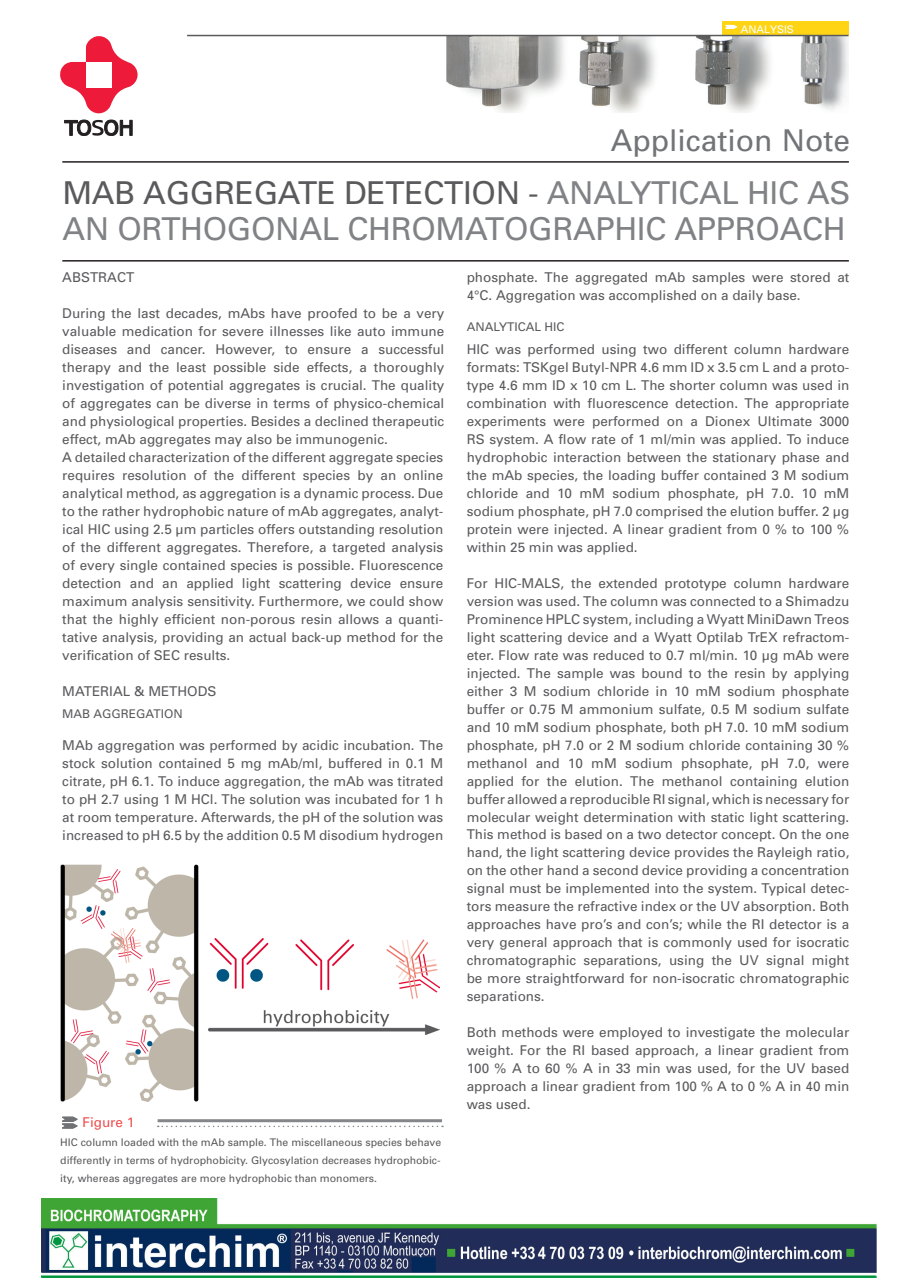
<style>
.page{position:relative;width:910px;height:1280px;background:#fff}
.page>*{position:absolute;margin:0;border:0;box-sizing:border-box;transform-origin:0 0}
.Headers_Fliesstext{font:31.5px/36px "Univers";letter-spacing:-.01em;color:#808285}
.t1{font:30px "Univers";color:#727477}
.Fliesstext{font:13.5px/18px "Univers";color:#5a5a5d;text-align:justify}
.Headers_Fliesstext-2{font:13.5px "Univers";color:#5a5a5d}
.Fliesstext-2{font:13.5px "Univers";color:#ef4d4e}
.Headers_-_Figures{font:12px "Univers";color:#5a5a5d}
.Legende_-_Figures{font:10.5px/18px "Univers";color:#5a5a5d;text-align:justify}
.t2{font:10.5px "Univers";color:#fff}
.s1{color:#5a5a5d}
</style>
<div class="page">
<img style="left:446px;top:36px;width:402px;height:76px">
<svg style="left:60px;top:36px;width:78px;height:77px"></svg>
<div style="left:86px;top:62px;width:26px;height:26px;background:#fff"></div>
<svg style="left:65px;top:119px;width:67px;height:17px"></svg>
<div style="left:722px;top:21px;width:126px;height:15px;background:#fed415"></div>
<svg style="left:726px;top:25px;width:11px;height:4px"></svg>
<hr style="left:187px;top:35px;width:661px;height:1px;background:#5a5a5d">
<hr style="left:62px;top:161px;width:787px;height:2px;background:#231f20">
<hr style="left:62px;top:260px;width:787px;height:2px;background:#231f20">
<img style="left:61px;top:864px;width:138px;height:237px">
<hr style="left:158px;top:1119px;width:284px;height:3px;background:#848689">
<svg style="left:158px;top:1126px;width:285px;height:1px"></svg>
<svg style="left:62px;top:1117px;width:15px;height:11px"></svg>
<img style="left:209px;top:938px;width:231px;height:97px">
<img style="left:42px;top:1199px;width:835px;height:79px">
<p class="t2" style="left:741px;top:23px;width:55px">ANALYSIS</p>
<p class="t1" style="left:611px;top:122px;width:241px">Application Note</p>
<p class="Headers_Fliesstext" style="left:62px;top:174px;width:790px"><span class="s1">MAB AGGREGATE DETECTION -</span> ANALYTICAL HIC AS<br>AN ORTHOGONAL CHROMATOGRAPHIC APPROACH</p>
<p class="Headers_Fliesstext-2" style="left:62px;top:268px;width:74px">ABSTRACT</p>
<p class="Fliesstext" style="left:62px;top:303px;width:384px">During the last decades, mAbs have proofed to be a very valuable medication for severe illnesses like auto immune diseases and cancer. However, to ensure a successful therapy and the least possible side effects, a thoroughly investigation of potential aggregates is crucial. The quality of aggregates can be diverse in terms of physico-chemical and physiological properties. Besides a declined therapeutic effect, mAb aggregates may also be immunogenic.</p>
<p class="Fliesstext" style="left:62px;top:447px;width:383px">A detailed characterization of the different aggregate species requires resolution of the different species by an online analytical method, as aggregation is a dynamic process. Due to the rather hydrophobic nature of mAb aggregates, analyt&shy;ical HIC using 2.5 µm particles offers outstanding resolution of the different aggregates. Therefore, a targeted analysis of every single contained species is possible. Fluorescence detection and an applied light scattering device ensure maximum analysis sensitivity. Furthermore, we could show that the highly efficient non-porous resin allows a quanti&shy;tative analysis, providing an actual back-up method for the verification of SEC results.</p>
<p class="Headers_Fliesstext-2" style="left:62px;top:682px;width:156px">MATERIAL &amp; METHODS</p>
<p class="Headers_-_Figures" style="left:62px;top:706px;width:122px">MAB AGGREGATION</p>
<p class="Fliesstext" style="left:62px;top:735px;width:383px">MAb aggregation was performed by acidic incubation. The stock solution contained 5 mg mAb/ml, buffered in 0.1 M citrate, pH 6.1. To induce aggregation, the mAb was titrated to pH 2.7 using 1 M HCl. The solution was incubated for 1 h at room temperature. Afterwards, the pH of the solution was increased to pH 6.5 by the addition 0.5 M disodium hydrogen</p>
<p class="Fliesstext-2" style="left:83px;top:1113px;width:53px">Figure 1</p>
<p class="Legende_-_Figures" style="left:60px;top:1133px;width:382px">HIC column loaded with the mAb sample. The miscellaneous species behave differently in terms of hydrophobicity. Glycosylation decreases hydrophobic&shy;ity, whereas aggregates are more hydrophobic than monomers.</p>
<p class="Fliesstext" style="left:467px;top:267px;width:384px">phosphate. The aggregated mAb samples were stored at<br>4°C. Aggregation was accomplished on a daily base.</p>
<p class="Headers_-_Figures" style="left:467px;top:319px;width:99px">ANALYTICAL HIC</p>
<p class="Fliesstext" style="left:467px;top:339px;width:384px">HIC was performed using two different column hardware formats: TSKgel Butyl-NPR 4.6 mm ID x 3.5 cm L and a proto&shy;type 4.6 mm ID x 10 cm L. The shorter column was used in combination with fluorescence detection. The appropriate experiments were performed on a Dionex Ultimate 3000<br>RS system. A flow rate of 1 ml/min was applied. To induce hydrophobic interaction between the stationary phase and the mAb species, the loading buffer contained 3 M sodium chloride and 10 mM sodium phosphate, pH 7.0. 10 mM sodium phosphate, pH 7.0 comprised the elution buffer. 2 µg protein were injected. A linear gradient from 0 % to 100 % within 25 min was applied.</p>
<p class="Fliesstext" style="left:467px;top:573px;width:384px">For HIC-MALS, the extended prototype column hardware version was used. The column was connected to a Shimadzu Prominence HPLC system, including a Wyatt MiniDawn Treos light scattering device and a Wyatt Optilab TrEX refractom&shy;eter. Flow rate was reduced to 0.7 ml/min. 10 µg mAb were injected. The sample was bound to the resin by applying either 3 M sodium chloride in 10 mM sodium phosphate buffer or 0.75 M ammonium sulfate, 0.5 M sodium sulfate and 10 mM sodium phosphate, both pH 7.0. 10 mM sodium phosphate, pH 7.0 or 2 M sodium chloride containing 30 % methanol and 10 mM sodium phsophate, pH 7.0, were applied for the elution. The methanol containing elution buffer allowed a reproducible RI signal, which is necessary for molecular weight determination with static light scattering.<br>This method is based on a two detector concept. On the one hand, the light scattering device provides the Rayleigh ratio, on the other hand a second device providing a concentration signal must be implemented into the system. Typical detec&shy;tors measure the refractive index or the UV absorption. Both approaches have pro’s and con’s; while the RI detector is a very general approach that is commonly used for isocratic chromatographic separations, using the UV signal might be more straightforward for non-isocratic chromatographic separations.</p>
<p class="Fliesstext" style="left:467px;top:1023px;width:384px">Both methods were employed to investigate the molecular weight. For the RI based approach, a linear gradient from 100 % A to 60 % A in 33 min was used, for the UV based approach a linear gradient from 100 % A to 0 % A in 40 min was used.</p>
</div>
